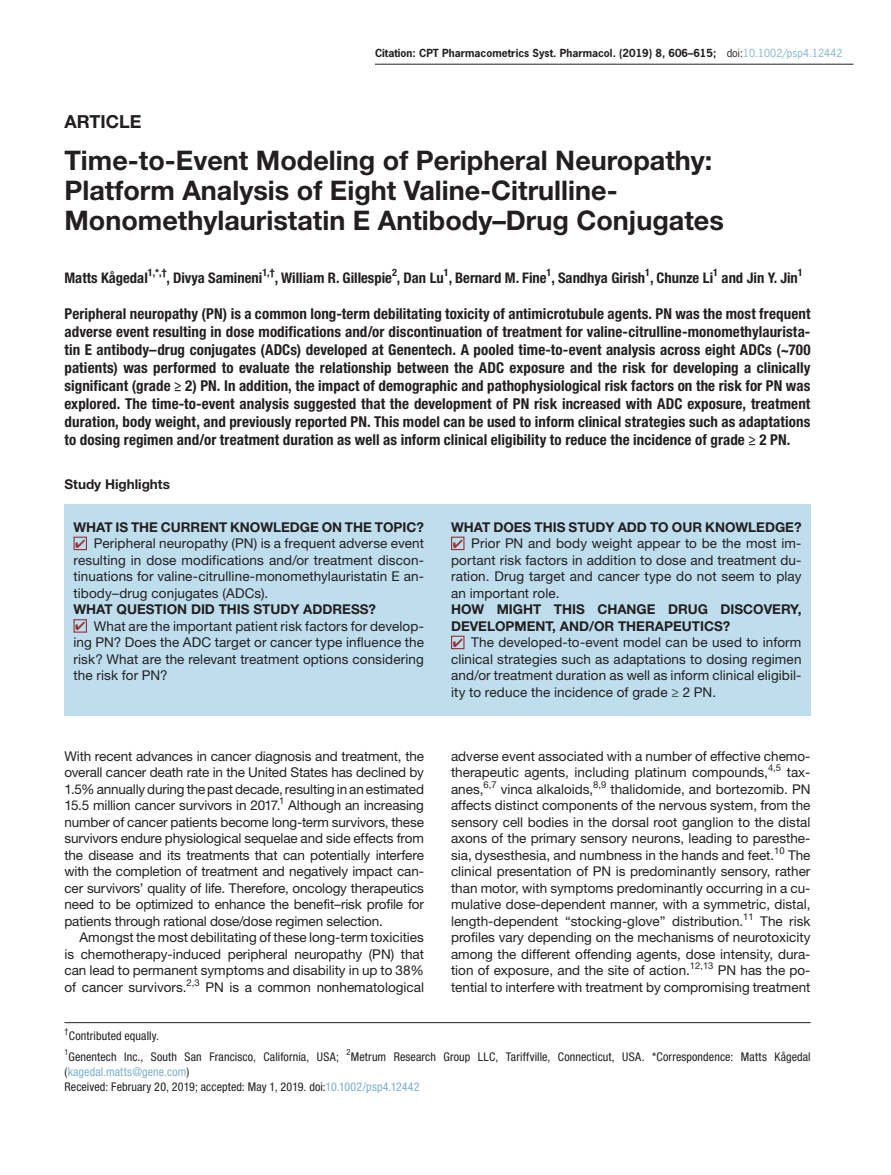
<style>
.page{position:relative;width:891px;height:1175px;background:#fff}
.page>*{position:absolute;margin:0;border:0;box-sizing:border-box;transform-origin:0 0}
.t1{font:700 27px/30px "Helvetica Neue LT Std";color:#231f20}
.t2{font:700 18px "Helvetica Neue LT Std";color:#231f20}
.t3{font:700 condensed 15px/18px "Helvetica Neue LT Std";letter-spacing:.005em;color:#231f20;text-align:justify}
.t4{font:700 condensed 14.7px "Helvetica Neue LT Std";color:#231f20}
.t5{font:13.5px/16.5px "Helvetica Neue LT Std";color:#231f20;text-align:justify}
.t6{font:700 13.5px/16.5px "Helvetica Neue LT Std";color:#231f20}
.t7{font:condensed 12px/15px "Helvetica Neue LT Std";letter-spacing:.01em;color:#231f20}
.t8{font:700 10.5px "News Gothic Std";color:#231f20}
.t9{font:9.45px "Helvetica Neue LT Std";color:#231f20}
.s1{font-weight:400}
.s2{font-weight:400;color:#7cb1ca}
.s3{color:#943433}
.s4{color:#7cb1ca}
</style>
<div class="page">
<hr style="left:375px;top:64px;width:479px;height:1px;background:#231f20">
<hr style="left:64px;top:1022px;width:747px;height:1px;background:#231f20">
<div style="left:64px;top:461px;width:747px;height:254px;background:#bedded"></div>
<div style="left:52px;top:458px;width:771px;height:46px;background:#fff"></div>
<div style="left:74px;top:536px;width:13px;height:14px;border:1px solid #943433"></div>
<div style="left:74px;top:619px;width:13px;height:13px;border:1px solid #943433"></div>
<div style="left:451px;top:536px;width:14px;height:14px;border:1px solid #943433"></div>
<div style="left:451px;top:635px;width:14px;height:14px;border:1px solid #943433"></div>
<p class="t8" style="left:375px;top:46px;width:469px">Citation: CPT Pharmacometrics Syst. Pharmacol. (2019) 8, 606–615; <span class="s1">doi:</span><span class="s2">10.1002/psp4.12442</span></p>
<h2 class="t2" style="left:64px;top:111px;width:78px">ARTICLE</h2>
<h1 class="t1" style="left:64px;top:145px;width:661px">Time-to-Event Modeling of Peripheral Neuropathy:<br>Platform Analysis of Eight Valine-Citrulline-<br>Monomethylauristatin E Antibody–Drug Conjugates</h1>
<p class="t4" style="left:64px;top:269px;width:740px">Matts Kågedal<sup>1,*,†</sup>, Divya Samineni<sup>1,†</sup>, William R. Gillespie<sup>2</sup>, Dan Lu<sup>1</sup>, Bernard M. Fine<sup>1</sup>, Sandhya Girish<sup>1</sup>, Chunze Li<sup>1</sup> and Jin Y. Jin<sup>1</sup></p>
<p class="t3" style="left:65px;top:304px;width:748px">Peripheral neuropathy (PN) is a common long-term debilitating toxicity of antimicrotubule agents. PN was the most frequent adverse event resulting in dose modifications and/or discontinuation of treatment for valine-citrulline-monomethylaurista&shy;tin E antibody–drug conjugates (ADCs) developed at Genentech. A pooled time-to-event analysis across eight ADCs (~700 patients) was performed to evaluate the relationship between the ADC exposure and the risk for developing a clinically significant (grade ≥ 2) PN. In addition, the impact of demographic and pathophysiological risk factors on the risk for PN was explored. The time-to-event analysis suggested that the development of PN risk increased with ADC exposure, treatment duration, body weight, and previously reported PN. This model can be used to inform clinical strategies such as adaptations to dosing regimen and/or treatment duration as well as inform clinical eligibility to reduce the incidence of grade ≥ 2 PN.</p>
<p class="t6" style="left:64px;top:475px;width:107px">Study Highlights</p>
<p class="t6" style="left:74px;top:518px;width:352px">WHAT IS THE CURRENT KNOWLEDGE ON THE TOPIC?</p>
<p class="t5" style="left:74px;top:535px;width:352px"><span class="s3">✔</span> Peripheral neuropathy (PN) is a frequent adverse event resulting in dose modifications and/or treatment discon&shy;tinuations for valine-citrulline-monomethylauristatin E an&shy;tibody–drug conjugates (ADCs).</p>
<p class="t6" style="left:74px;top:601px;width:304px">WHAT QUESTION DID THIS STUDY ADDRESS?</p>
<p class="t5" style="left:74px;top:617px;width:352px"><span class="s3">✔</span> What are the important patient risk factors for develop&shy;ing PN? Does the ADC target or cancer type influence the risk? What are the relevant treatment options considering the risk for PN?</p>
<p class="t5" style="left:64px;top:747px;width:361px">With recent advances in cancer diagnosis and treatment, the overall cancer death rate in the United States has declined by 1.5% annually during the past decade, resulting in an estimated 15.5 million cancer survivors in 2017.<sup>1</sup> Although an increasing number of cancer patients become long-term survivors, these survivors endure physiological sequelae and side effects from the disease and its treatments that can potentially interfere with the completion of treatment and negatively impact can&shy;cer survivors’ quality of life. Therefore, oncology therapeutics need to be optimized to enhance the benefit–risk profile for patients through rational dose/dose regimen selection.</p>
<p class="t5" style="left:64px;top:929px;width:361px;text-indent:15px">Amongst the most debilitating of these long-term toxicities is chemotherapy-induced peripheral neuropathy (PN) that can lead to permanent symptoms and disability in up to 38% of cancer survivors.<sup>2,3</sup> PN is a common nonhematological</p>
<p class="t7" style="left:64px;top:1027px;width:96px"><sup>†</sup>Contributed equally.</p>
<p class="t6" style="left:451px;top:518px;width:352px">WHAT DOES THIS STUDY ADD TO OUR KNOWLEDGE?</p>
<p class="t5" style="left:451px;top:535px;width:352px"><span class="s3">✔</span> Prior PN and body weight appear to be the most im&shy;portant risk factors in addition to dose and treatment du&shy;ration. Drug target and cancer type do not seem to play an important role.</p>
<p class="t6" style="left:451px;top:601px;width:352px">HOW MIGHT THIS CHANGE DRUG DISCOVERY,<br>DEVELOPMENT, AND/OR THERAPEUTICS?</p>
<p class="t5" style="left:451px;top:634px;width:352px"><span class="s3">✔</span> The developed-to-event model can be used to inform clinical strategies such as adaptations to dosing regimen and/or treatment duration as well as inform clinical eligibil&shy;ity to reduce the incidence of grade ≥ 2 PN.</p>
<p class="t5" style="left:451px;top:747px;width:361px">adverse event associated with a number of effective chemo&shy;therapeutic agents, including platinum compounds,<sup>4,5</sup> tax&shy;anes,<sup>6,7</sup> vinca alkaloids,</p>
<p class="t9" style="left:593px;top:778px;width:15px">8,9</p>
<p class="t5" style="left:451px;top:780px;width:361px;text-indent:160px">thalidomide, and bortezomib. PN affects distinct components of the nervous system, from the sensory cell bodies in the dorsal root ganglion to the distal axons of the primary sensory neurons, leading to paresthe&shy;sia, dysesthesia, and numbness in the hands and feet.<sup>10</sup> The clinical presentation of PN is predominantly sensory, rather than motor, with symptoms predominantly occurring in a cu&shy;mulative dose-dependent manner, with a symmetric, distal, length-dependent “stocking-glove” distribution.<sup>11</sup></p>
<p class="t5" style="left:451px;top:912px;width:361px;text-indent:309px">The risk profiles vary depending on the mechanisms of neurotoxicity among the different offending agents, dose intensity, dura&shy;tion of exposure, and the site of action.<sup>12,13</sup> PN has the po&shy;tential to interfere with treatment by compromising treatment</p>
<p class="t7" style="left:64px;top:1048px;width:748px"><sup>1</sup>Genentech Inc., South San Francisco, California, USA; <sup>2</sup>Metrum Research Group LLC, Tariffville, Connecticut, USA. *Correspondence: Matts Kågedal (<span class="s4">kagedal.matts@gene.com</span>)<br>Received: February 20, 2019; accepted: May 1, 2019. doi:<span class="s4">10.1002/psp4.12442</span></p>
</div>
